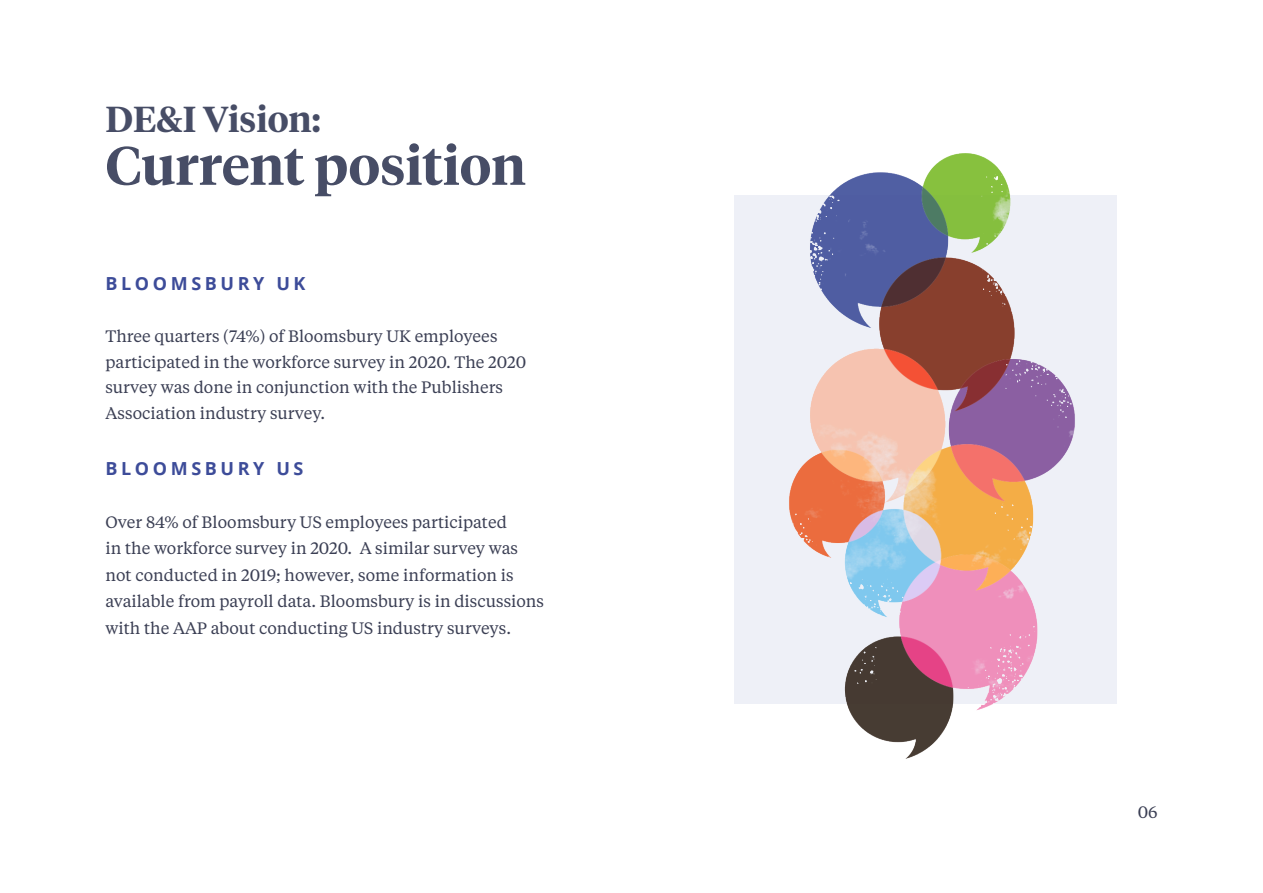
<style>
.page{position:relative;width:1263px;height:893px;background:#fff}
.page>*{position:absolute;margin:0;border:0;box-sizing:border-box;transform-origin:0 0}
.t1{font:600 54px "Tiempos Headline";color:#474d66}
.t2{font:600 36px "Tiempos Headline";color:#474d66}
.t3{font:700 18px "Open Sans";letter-spacing:.2em;color:#3d4c99}
.t4{font:16.5px/26.4px "Tiempos Text";color:#3b3f54}
</style>
<div class="page">
<div style="left:735px;top:195px;width:382px;height:509px;background:#eef0f7"></div>
<img style="left:789px;top:153px;width:286px;height:606px">
<p class="t2" style="left:105px;top:94px;width:217px">DE&amp;I Vision:</p>
<p class="t1" style="left:105px;top:128px;width:422px">Current position</p>
<p class="t3" style="left:105px;top:271px;width:202px">BLOOMSBURY UK</p>
<p class="t4" style="left:105px;top:323px;width:422px;line-height:25.5px">Three quarters (74%) of Bloomsbury UK employees participated in the workforce survey in 2020. The 2020 survey was done in conjunction with the Publishers Association industry survey.</p>
<p class="t3" style="left:105px;top:456px;width:200px">BLOOMSBURY US</p>
<p class="t4" style="left:105px;top:508px;width:440px">Over 84% of Bloomsbury US employees participated<br>in the workforce survey in 2020. A similar survey was not conducted in 2019; however, some information is available from payroll data. Bloomsbury is in discussions with the AAP about conducting US industry surveys.</p>
<p class="t4" style="left:1138px;top:799px;width:21px">06</p>
</div>
